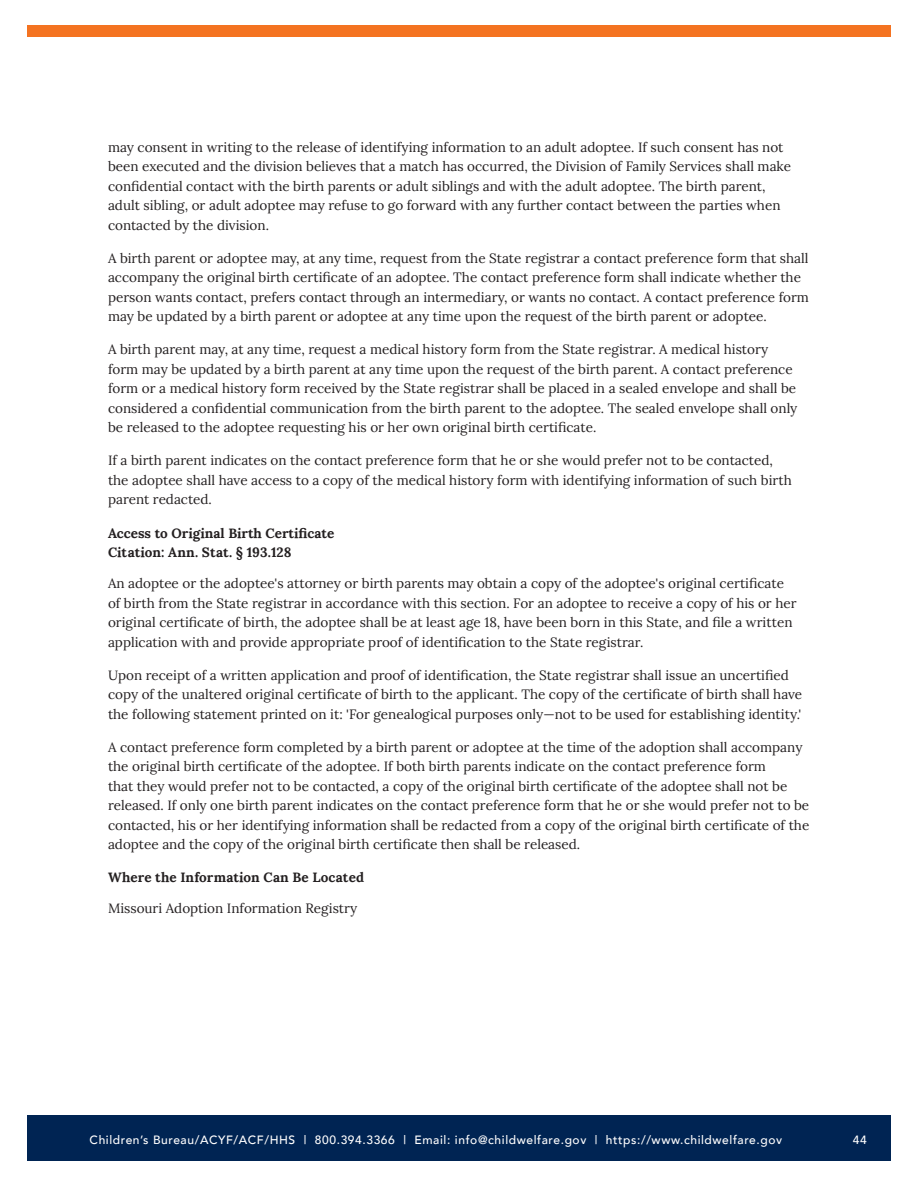
<style>
.page{position:relative;width:918px;height:1188px;background:#fff}
.page>*{position:absolute;margin:0;border:0;box-sizing:border-box;transform-origin:0 0}
.t1{font:13.5px/19.5px "Lora";color:#231f20}
.t2{font:700 13.5px/19.5px "Lora";color:#231f20}
.t3{font:500 12px "Avenir";letter-spacing:.05em;color:#fff}
</style>
<div class="page">
<div style="left:27px;top:1116px;width:864px;height:45px;background:#002453"></div>
<div style="left:27px;top:26px;width:864px;height:12px;background:#f47321"></div>
<p class="t1" style="left:108px;top:136px;width:685px">may consent in writing to the release of identifying information to an adult adoptee. If such consent has not been executed and the division believes that a match has occurred, the Division of Family Services shall make confidential contact with the birth parents or adult siblings and with the adult adoptee. The birth parent, adult sibling, or adult adoptee may refuse to go forward with any further contact between the parties when contacted by the division.</p>
<p class="t1" style="left:108px;top:247px;width:702px">A birth parent or adoptee may, at any time, request from the State registrar a contact preference form that shall accompany the original birth certificate of an adoptee. The contact preference form shall indicate whether the person wants contact, prefers contact through an intermediary, or wants no contact. A contact preference form may be updated by a birth parent or adoptee at any time upon the request of the birth parent or adoptee.</p>
<p class="t1" style="left:108px;top:339px;width:691px">A birth parent may, at any time, request a medical history form from the State registrar. A medical history form may be updated by a birth parent at any time upon the request of the birth parent. A contact preference form or a medical history form received by the State registrar shall be placed in a sealed envelope and shall be considered a confidential communication from the birth parent to the adoptee. The sealed envelope shall only be released to the adoptee requesting his or her own original birth certificate.</p>
<p class="t1" style="left:108px;top:450px;width:685px">If a birth parent indicates on the contact preference form that he or she would prefer not to be contacted, the adoptee shall have access to a copy of the medical history form with identifying information of such birth parent redacted.</p>
<h3 class="t2" style="left:108px;top:522px;width:228px">Access to Original Birth Certificate<br>Citation: Ann. Stat. § 193.128</h3>
<p class="t1" style="left:108px;top:573px;width:690px">An adoptee or the adoptee's attorney or birth parents may obtain a copy of the adoptee's original certificate of birth from the State registrar in accordance with this section. For an adoptee to receive a copy of his or her original certificate of birth, the adoptee shall be at least age 18, have been born in this State, and file a written application with and provide appropriate proof of identification to the State registrar.</p>
<p class="t1" style="left:108px;top:664px;width:696px">Upon receipt of a written application and proof of identification, the State registrar shall issue an uncertified copy of the unaltered original certificate of birth to the applicant. The copy of the certificate of birth shall have the following statement printed on it: 'For genealogical purposes only—not to be used for establishing identity.'</p>
<p class="t1" style="left:108px;top:736px;width:703px">A contact preference form completed by a birth parent or adoptee at the time of the adoption shall accompany the original birth certificate of the adoptee. If both birth parents indicate on the contact preference form<br>that they would prefer not to be contacted, a copy of the original birth certificate of the adoptee shall not be released. If only one birth parent indicates on the contact preference form that he or she would prefer not to be contacted, his or her identifying information shall be redacted from a copy of the original birth certificate of the adoptee and the copy of the original birth certificate then shall be released.</p>
<h3 class="t2" style="left:108px;top:866px;width:258px">Where the Information Can Be Located</h3>
<p class="t1" style="left:108px;top:897px;width:251px">Missouri Adoption Information Registry</p>
<p class="t3" style="left:90px;top:1130px;width:694px">Children’s Bureau/ACYF/ACF/HHS | 800.394.3366 | Email: info@childwelfare.gov | https://www.childwelfare.gov</p>
<p class="t3" style="left:853px;top:1130px;width:15px">44</p>
</div>
